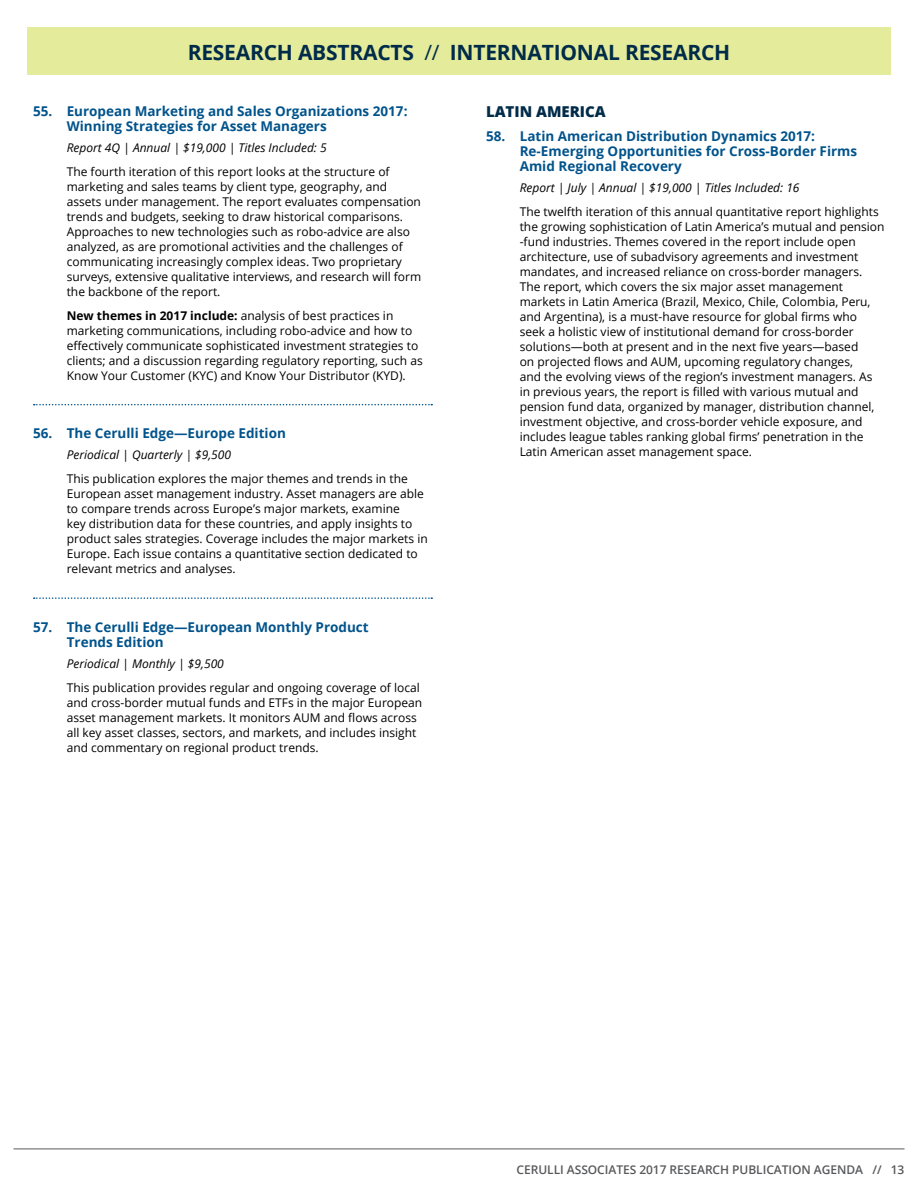
<style>
.page{position:relative;width:918px;height:1188px;background:#fff}
.page>*{position:absolute;margin:0;border:0;box-sizing:border-box;transform-origin:0 0}
.t1{font:700 21px "Open Sans";letter-spacing:-.01em;color:#002b49}
.t2{font:800 15px "Open Sans";color:#002b49}
.t3{font:700 13.5px/15px "Open Sans";color:#00538b}
.t4{font:12px/15px "Open Sans";color:#000}
.t5{font:italic 12px "Open Sans";color:#000}
.t6{font:600 12px "Open Sans";letter-spacing:-.005em;color:#58595b}
.s1{font-weight:400}
.s2{font-weight:700}
</style>
<div class="page">
<div style="left:27px;top:27px;width:864px;height:47px;background:#e4eb9a"></div>
<hr style="left:14px;top:1149px;width:890px;height:1px;background:#58595b">
<svg style="left:34px;top:404px;width:398px;height:1px"></svg>
<svg style="left:34px;top:597px;width:398px;height:2px"></svg>
<h1 class="t1" style="left:188px;top:38px;width:544px">RESEARCH ABSTRACTS <span class="s1">//</span> INTERNATIONAL RESEARCH</h1>
<p class="t3" style="left:67px;top:103px;width:342px;text-indent:-34px">55. European Marketing and Sales Organizations 2017:<br>Winning Strategies for Asset Managers</p>
<p class="t5" style="left:67px;top:139px;width:262px">Report 4Q | Annual | $19,000 | Titles Included: 5</p>
<p class="t4" style="left:67px;top:164px;width:356px">The fourth iteration of this report looks at the structure of marketing and sales teams by client type, geography, and assets under management. The report evaluates compensation trends and budgets, seeking to draw historical comparisons.<br>Approaches to new technologies such as robo-advice are also analyzed, as are promotional activities and the challenges of communicating increasingly complex ideas. Two proprietary surveys, extensive qualitative interviews, and research will form the backbone of the report.</p>
<p class="t4" style="left:67px;top:308px;width:358px"><span class="s2">New themes in 2017 include:</span> analysis of best practices in marketing communications, including robo-advice and how to effectively communicate sophisticated investment strategies to clients; and a discussion regarding regulatory reporting, such as Know Your Customer (KYC) and Know Your Distributor (KYD).</p>
<p class="t3" style="left:33px;top:426px;width:254px">56. The Cerulli Edge—Europe Edition</p>
<p class="t5" style="left:67px;top:447px;width:166px">Periodical | Quarterly | $9,500</p>
<p class="t4" style="left:67px;top:471px;width:363px">This publication explores the major themes and trends in the European asset management industry. Asset managers are able to compare trends across Europe’s major markets, examine<br>key distribution data for these countries, and apply insights to product sales strategies. Coverage includes the major markets in Europe. Each issue contains a quantitative section dedicated to relevant metrics and analyses.</p>
<p class="t3" style="left:67px;top:619px;width:303px;text-indent:-34px">57. The Cerulli Edge—European Monthly Product<br>Trends Edition</p>
<p class="t5" style="left:67px;top:655px;width:159px">Periodical | Monthly | $9,500</p>
<p class="t4" style="left:67px;top:680px;width:357px">This publication provides regular and ongoing coverage of local and cross-border mutual funds and ETFs in the major European asset management markets. It monitors AUM and flows across all key asset classes, sectors, and markets, and includes insight and commentary on regional product trends.</p>
<p class="t2" style="left:486px;top:100px;width:121px">LATIN AMERICA</p>
<p class="t3" style="left:520px;top:128px;width:339px;text-indent:-34px">58. Latin American Distribution Dynamics 2017:<br>Re-Emerging Opportunities for Cross-Border Firms<br>Amid Regional Recovery</p>
<p class="t5" style="left:520px;top:180px;width:281px">Report | July | Annual | $19,000 | Titles Included: 16</p>
<p class="t4" style="left:520px;top:204px;width:366px">The twelfth iteration of this annual quantitative report highlights the growing sophistication of Latin America’s mutual and pension -fund industries. Themes covered in the report include open architecture, use of subadvisory agreements and investment mandates, and increased reliance on cross-border managers.<br>The report, which covers the six major asset management markets in Latin America (Brazil, Mexico, Chile, Colombia, Peru, and Argentina), is a must-have resource for global firms who seek a holistic view of institutional demand for cross-border solutions—both at present and in the next five years—based<br>on projected fl ows and AUM, upcoming regulatory changes,<br>and the evolving views of the region’s investment managers. As in previous years, the report is filled with various mutual and pension fund data, organized by manager, distribution channel, investment objective, and cross-border vehicle exposure, and includes league tables ranking global firms’ penetration in the Latin American asset management space.</p>
<p class="t6" style="left:517px;top:1162px;width:389px">CERULLI ASSOCIATES 2017 RESEARCH PUBLICATION AGENDA // 13</p>
</div>
